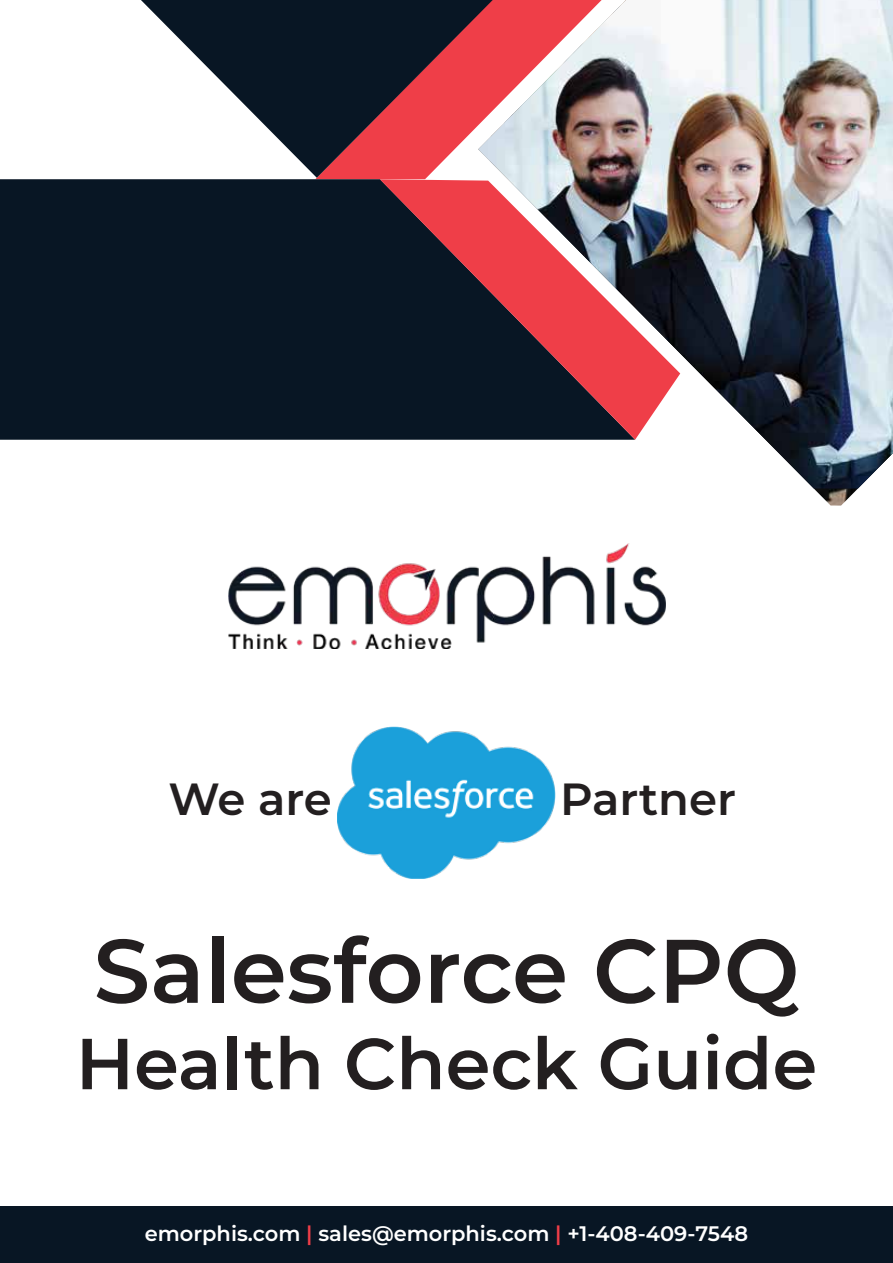
<style>
.page{position:relative;width:893px;height:1263px;background:#fff}
.page>*{position:absolute;margin:0;border:0;box-sizing:border-box;transform-origin:0 0}
.t1{font:600 90px "Montserrat";color:#231f20}
.t2{font:600 72px "Montserrat";color:#231f20}
.t3{font:600 45px "Montserrat";color:#231f20}
.t4{font:600 21px "Montserrat";color:#fff}
.s1{color:#ef3e48}
</style>
<div class="page">
<div style="left:0;top:179px;width:380px;height:261px;background:#081624"></div>
<svg style="left:380px;top:179px;width:98px;height:261px;background:#341e2b"></svg>
<svg style="left:141px;top:0;width:337px;height:178px;fill:#081624"></svg>
<img style="left:478px;top:0;width:381px;height:506px">
<img style="left:479px;top:0;width:414px;height:488px">
<div style="left:0;top:1207px;width:893px;height:56px;background:#081624"></div>
<img style="left:228px;top:543px;width:437px;height:105px">
<img style="left:338px;top:726px;width:217px;height:152px">
<h3 class="t3" style="left:169px;top:767px;width:165px">We are</h3>
<h3 class="t3" style="left:560px;top:767px;width:177px">Partner</h3>
<h1 class="t1" style="left:93px;top:907px;width:707px">Salesforce CPQ</h1>
<h2 class="t2" style="left:76px;top:1012px;width:743px">Health Check Guide</h2>
<p class="t4" style="left:145px;top:1219px;width:605px">emorphis.com <span class="s1">|</span> sales@emorphis.com <span class="s1">|</span> +1-408-409-7548</p>
</div>
